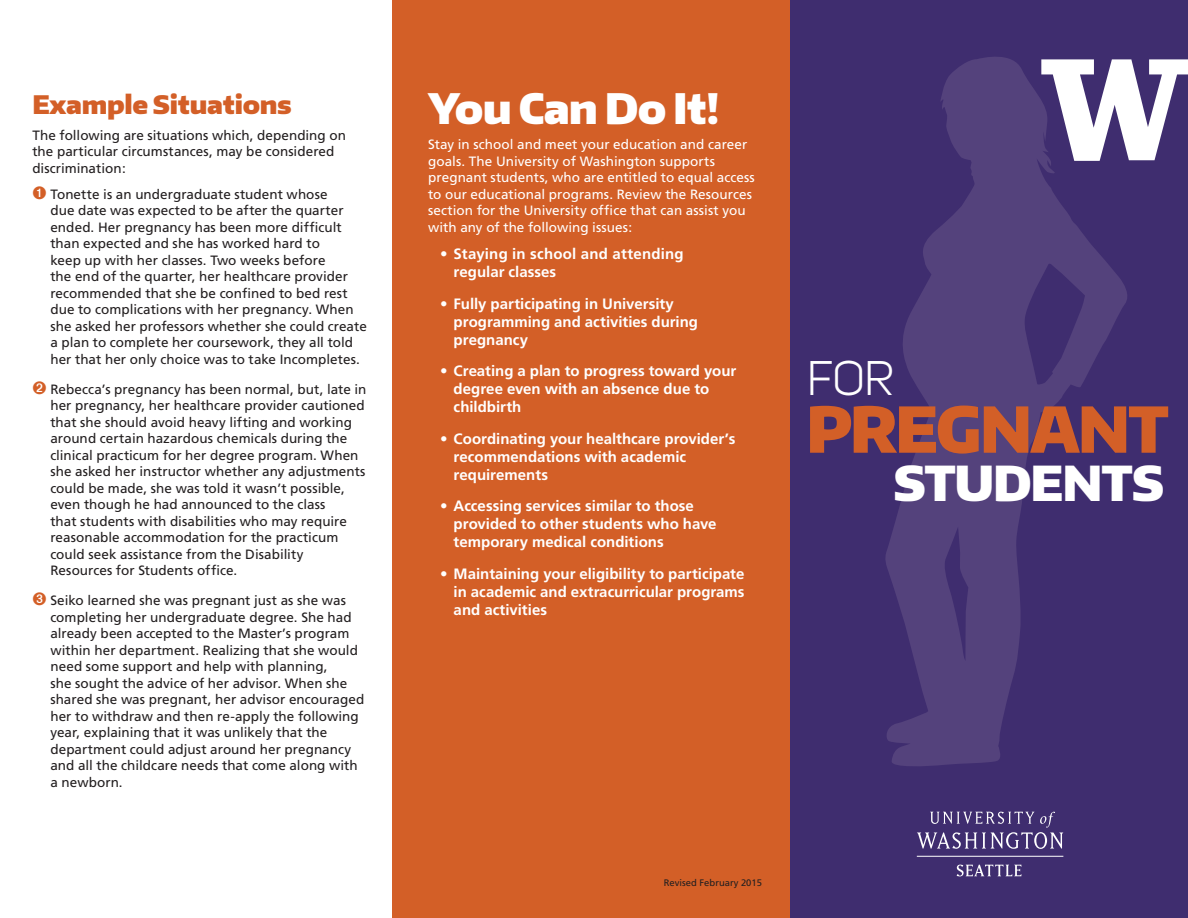
<style>
.page{position:relative;width:1188px;height:918px;background:#fff}
.page>*{position:absolute;margin:0;border:0;box-sizing:border-box;transform-origin:0 0}
.t1{font:900 62.55px "Encode Sans Normal";letter-spacing:-.025em;color:#d35f27}
.t2{font:900 48.15px "Encode Sans Normal";letter-spacing:-.025em;color:#fff}
.t3{font:48px "Uni Sans";color:#fff}
.t4{font:900 42px "Encode Sans Normal";letter-spacing:-.02em;color:#fff}
.t5{font:900 25.5px "Encode Sans Normal";letter-spacing:-.01em;color:#d35f27}
.t6{font:700 15px/18px "Frutiger";color:#fff}
.t7{font:13.5px/16.5px "Frutiger";letter-spacing:.005em;color:#231f20}
.t8{font:13.5px/16.5px "Frutiger";color:#fff}
.t9{font:9.45px "Frutiger";color:#231f20}
.s1{color:#d35f27}
</style>
<div class="page">
<div style="left:392px;top:0;width:398px;height:918px;background:#d35f27"></div>
<div style="left:790px;top:0;width:398px;height:918px;background:#3f2d6f"></div>
<svg style="left:885px;top:57px;width:242px;height:709px;fill:#53417b"></svg>
<svg style="left:917px;top:812px;width:146px;height:37px"></svg>
<hr style="left:917px;top:856px;width:146px;height:1px;background:#fff">
<svg style="left:957px;top:865px;width:64px;height:11px"></svg>
<svg style="left:1041px;top:59px;width:147px;height:102px"></svg>
<h3 class="t5" style="left:32px;top:88px;width:261px">Example Situations</h3>
<p class="t7" style="left:32px;top:127px;width:315px">The following are situations which, depending on the particular circumstances, may be considered discrimination:</p>
<p class="t7" style="left:50px;top:186px;width:318px;text-indent:-18px"><span class="s1">➊</span> Tonette is an undergraduate student whose<br>due date was expected to be after the quarter ended. Her pregnancy has been more difficult than expected and she has worked hard to<br>keep up with her classes. Two weeks before<br>the end of the quarter, her healthcare provider recommended that she be confined to bed rest due to complications with her pregnancy. When she asked her professors whether she could create a plan to complete her coursework, they all told her that her only choice was to take Incompletes.</p>
<p class="t7" style="left:50px;top:381px;width:318px;text-indent:-18px"><span class="s1">➋</span> Rebecca’s pregnancy has been normal, but, late in her pregnancy, her healthcare provider cautioned that she should avoid heavy lifting and working around certain hazardous chemicals during the clinical practicum for her degree program. When she asked her instructor whether any adjustments could be made, she was told it wasn’t possible, even though he had announced to the class<br>that students with disabilities who may require reasonable accommodation for the practicum could seek assistance from the Disability Resources for Students office.</p>
<p class="t7" style="left:50px;top:592px;width:315px;text-indent:-18px"><span class="s1">➌</span> Seiko learned she was pregnant just as she was completing her undergraduate degree. She had already been accepted to the Master’s program within her department. Realizing that she would need some support and help with planning,<br>she sought the advice of her advisor. When she shared she was pregnant, her advisor encouraged her to withdraw and then re-apply the following year, explaining that it was unlikely that the department could adjust around her pregnancy and all the childcare needs that come along with a newborn.</p>
<h3 class="t4" style="left:428px;top:81px;width:293px">You Can Do It!</h3>
<p class="t8" style="left:428px;top:136px;width:328px">Stay in school and meet your education and career goals. The University of Washington supports pregnant students, who are entitled to equal access to our educational programs. Review the Resources section for the University office that can assist you with any of the following issues:</p>
<p class="t6" style="left:454px;top:245px;width:232px;text-indent:-14px">• Staying in school and attending regular classes</p>
<p class="t6" style="left:454px;top:295px;width:246px;text-indent:-14px">• Fully participating in University programming and activities during pregnancy</p>
<p class="t6" style="left:454px;top:362px;width:284px;text-indent:-14px">• Creating a plan to progress toward your degree even with an absence due to childbirth</p>
<p class="t6" style="left:454px;top:430px;width:283px;text-indent:-14px">• Coordinating your healthcare provider’s recommendations with academic requirements</p>
<p class="t6" style="left:454px;top:497px;width:264px;text-indent:-14px">• Accessing services similar to those provided to other students who have temporary medical conditions</p>
<p class="t6" style="left:454px;top:565px;width:292px;text-align:justify;text-indent:-14px">• Maintaining your eligibility to participate in academic and extracurricular programs and activities</p>
<h3 class="t3" style="left:807px;top:351px;width:89px">FOR</h3>
<h1 class="t1" style="left:806px;top:388px;width:365px">PREGNANT</h1>
<h2 class="t2" style="left:894px;top:451px;width:272px">STUDENTS</h2>
<p class="t9" style="left:664px;top:877px;width:100px">Revised February 2015</p>
</div>
